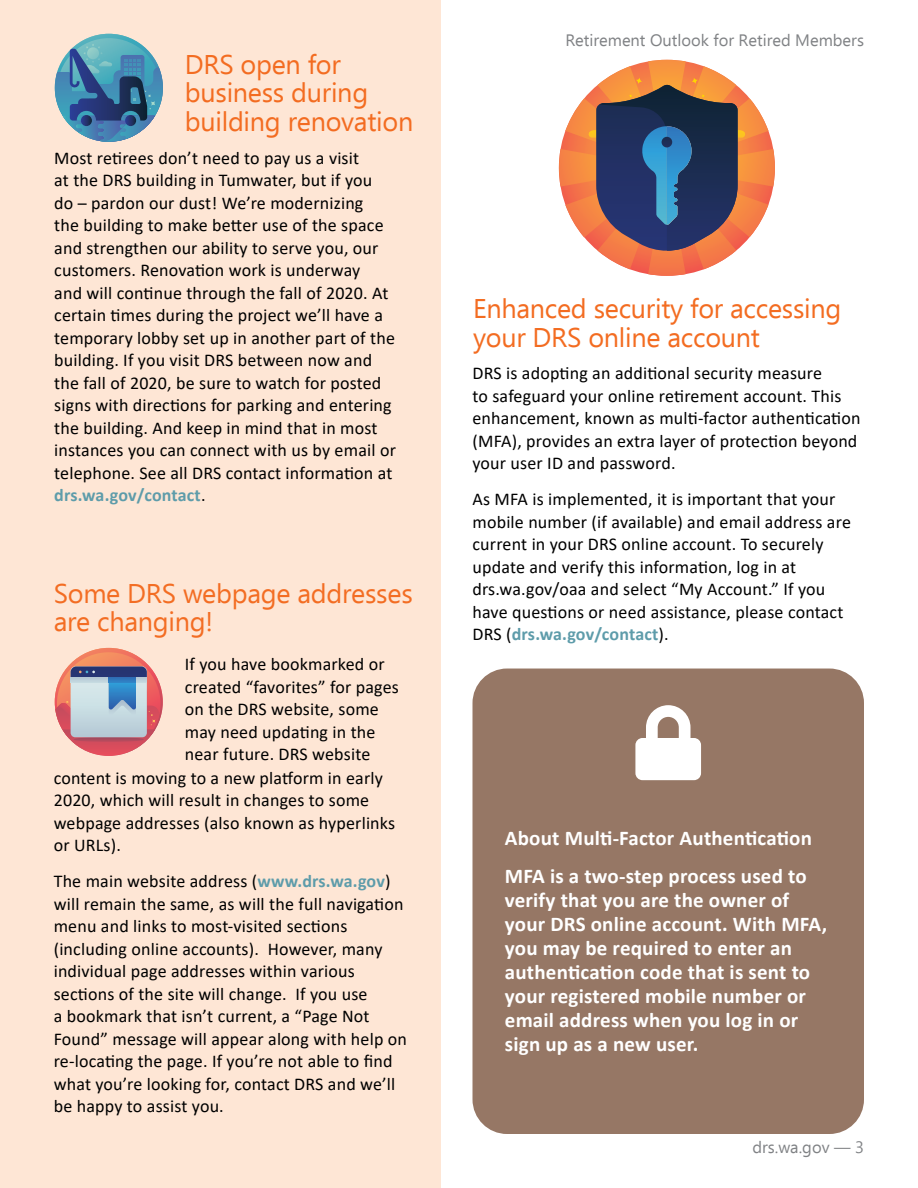
<style>
.page{position:relative;width:918px;height:1188px;background:#fff}
.page>*{position:absolute;margin:0;border:0;box-sizing:border-box;transform-origin:0 0}
.t1{font:27px/28.5px "Ebrima";letter-spacing:-.01em;color:#f36c21}
.t2{font:27px/28.5px "Ebrima";letter-spacing:-.01em;color:#f36d23}
.t3{font:700 21px/24px "Calibri";letter-spacing:.01em;color:#fff}
.t4{font:18px/22.5px "Calibri";letter-spacing:.01em;color:#000}
.t5{font:16.5px "Ebrima";color:#808285}
.s1{font-weight:700;color:#5e9caa}
</style>
<div class="page">
<div style="left:0;top:0;width:441px;height:1188px;background:#fee6d5"></div>
<svg style="left:559px;top:60px;width:216px;height:216px"></svg>
<svg style="left:55px;top:34px;width:108px;height:108px"></svg>
<svg style="left:55px;top:648px;width:108px;height:108px"></svg>
<div style="left:109px;top:677px;width:27px;height:6px;background:#2f78be"></div>
<div style="left:473px;top:669px;width:391px;height:465px;background:#967765;border-radius:35px"></div>
<svg style="left:635px;top:705px;width:66px;height:75px"></svg>
<h1 class="t1" style="left:185px;top:49px;width:230px">DRS open for business during building renovation</h1>
<p class="t4" style="left:54px;top:146px;width:343px">Most retirees don’t need to pay us a visit<br>at the DRS building in Tumwater, but if you<br>do – pardon our dust! We’re modernizing<br>the building to make better use of the space and strengthen our ability to serve you, our customers. Renovation work is underway<br>and will continue through the fall of 2020. At certain times during the project we’ll have a temporary lobby set up in another part of the building. If you visit DRS between now and the fall of 2020, be sure to watch for posted signs with directions for parking and entering the building. And keep in mind that in most instances you can connect with us by email or telephone. See all DRS contact information at <span class="s1">drs.wa.gov/contact</span>.</p>
<h1 class="t2" style="left:54px;top:578px;width:361px">Some DRS webpage addresses are changing!</h1>
<p class="t4" style="left:185px;top:653px;width:201px">If you have bookmarked or</p>
<p class="t4" style="left:185px;top:675px;width:216px">created “favorites” for pages</p>
<p class="t4" style="left:185px;top:698px;width:196px">on the DRS website, some</p>
<p class="t4" style="left:185px;top:720px;width:192px">may need updating in the</p>
<p class="t4" style="left:185px;top:743px;width:187px">near future. DRS website</p>
<p class="t4" style="left:54px;top:766px;width:331px">content is moving to a new platform in early</p>
<p class="t4" style="left:54px;top:789px;width:317px">2020, which will result in changes to some</p>
<p class="t4" style="left:54px;top:811px;width:343px">webpage addresses (also known as hyperlinks</p>
<p class="t4" style="left:54px;top:834px;width:69px">or URLs).</p>
<p class="t4" style="left:54px;top:870px;width:355px">The main website address (<span class="s1">www.drs.wa.gov</span>) will remain the same, as will the full navigation menu and links to most-visited sections (including online accounts). However, many individual page addresses within various sections of the site will change. If you use<br>a bookmark that isn’t current, a “Page Not Found” message will appear along with help on re-locating the page. If you’re not able to find what you’re looking for, contact DRS and we’ll be happy to assist you.</p>
<p class="t5" style="left:565px;top:28px;width:300px">Retirement Outlook for Retired Members</p>
<h1 class="t1" style="left:473px;top:294px;width:370px">Enhanced security for accessing your DRS online account</h1>
<p class="t4" style="left:472px;top:362px;width:390px">DRS is adopting an additional security measure<br>to safeguard your online retirement account. This enhancement, known as multi-factor authentication (MFA), provides an extra layer of protection beyond your user ID and password.</p>
<p class="t4" style="left:472px;top:488px;width:380px">As MFA is implemented, it is important that your mobile number (if available) and email address are current in your DRS online account. To securely update and verify this information, log in at drs.wa.gov/oaa and select “My Account.” If you have questions or need assistance, please contact DRS (<span class="s1">drs.wa.gov/contact</span>).</p>
<p class="t3" style="left:505px;top:819px;width:309px;line-height:37.5px">About Multi-Factor Authentication<br>MFA is a two-step process used to</p>
<p class="t3" style="left:505px;top:887px;width:324px">verify that you are the owner of your DRS online account. With MFA, you may be required to enter an authentication code that is sent to your registered mobile number or email address when you log in or sign up as a new user.</p>
<p class="t5" style="left:752px;top:1136px;width:113px">drs.wa.gov — 3</p>
</div>
